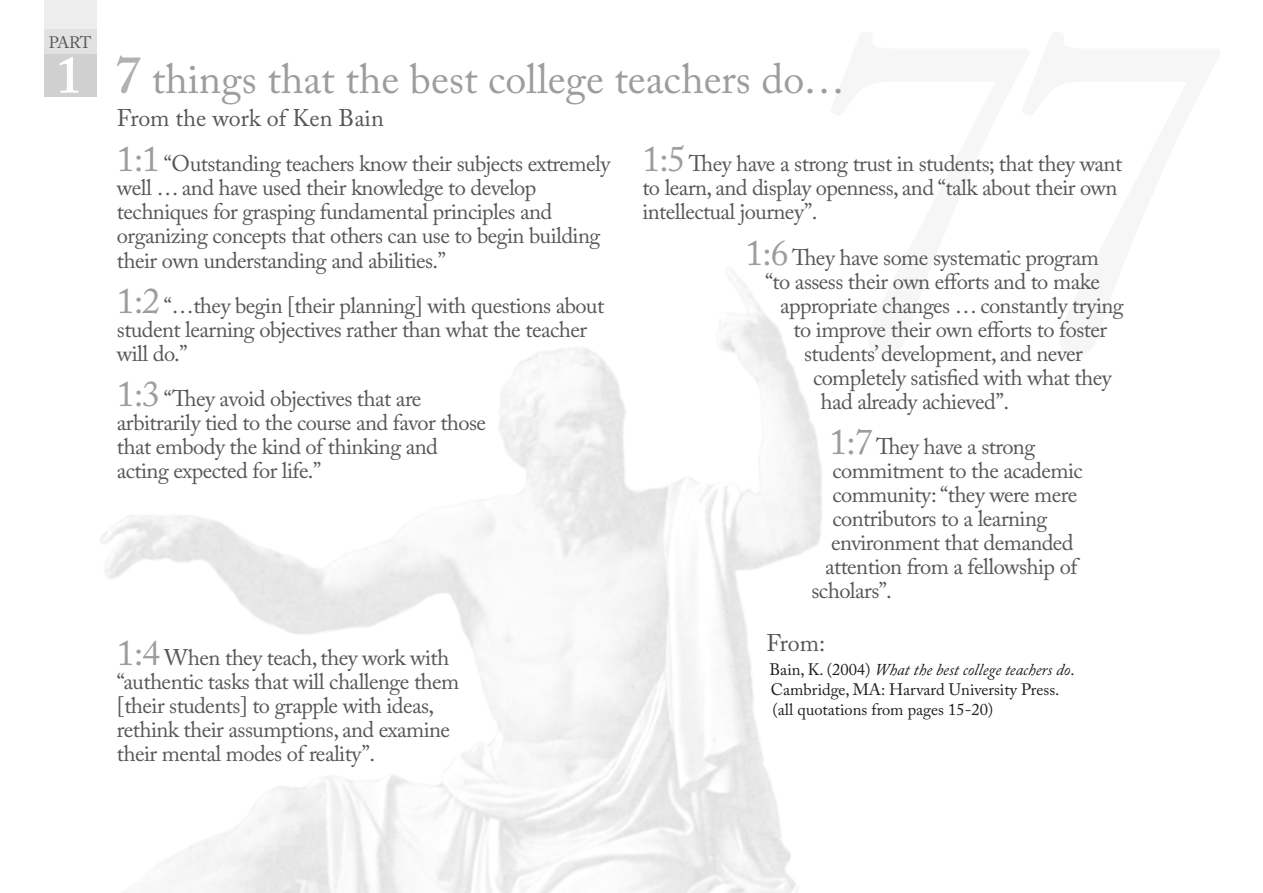
<style>
.page{position:relative;width:1263px;height:893px;background:#fff}
.page>*{position:absolute;margin:0;border:0;box-sizing:border-box;transform-origin:0 0}
.t1{font:600 52.5px "Adobe Caslon Pro";color:#fff}
.t2{font:42px "Adobe Caslon Pro";color:#9d9d9c}
.t3{font:24px "Adobe Caslon Pro";color:#575756}
.t4{font:22.5px/24px "Adobe Caslon Pro";letter-spacing:-.025em;color:#575756}
.t5{font:16.5px/19.8px "Adobe Caslon Pro";color:#1d1d1b}
.t6{font:16.5px "Adobe Caslon Pro";color:#575756}
.s1{font-weight:600;font-size:52.5px;color:#b3b2b2}
.s2{font-size:36px;color:#9d9d9c}
.s3{font-style:italic}
</style>
<div class="page">
<div style="left:44px;top:0;width:53px;height:89px;background:#ededed"></div>
<div style="left:44px;top:54px;width:53px;height:42px;background:#d0d0d0"></div>
<div style="left:44px;top:29px;width:53px;height:25px;background:#e1e1e1"></div>
<p class="t6" style="left:49px;top:33px;width:44px">PART</p>
<h1 class="t1" style="left:56px;top:44px;width:28px">1</h1>
<h2 class="t2" style="left:115px;top:54px;width:732px"><span class="s1">7</span> things that the best college teachers do…</h2>
<p class="t3" style="left:117px;top:104px;width:268px">From the work of Ken Bain</p>
<p class="t4" style="left:117px;top:152px;width:495px"><span class="s2">1:1</span> “Outstanding teachers know their subjects extremely well … and have used their knowledge to develop techniques for grasping fundamental principles and organizing concepts that others can use to begin building their own understanding and abilities.”</p>
<p class="t4" style="left:117px;top:293px;width:489px"><span class="s2">1:2</span> “…they begin [their planning] with questions about student learning objectives rather than what the teacher will do.”</p>
<p class="t4" style="left:117px;top:386px;width:371px"><span class="s2">1:3</span> “They avoid objectives that are arbitrarily tied to the course and favor those that embody the kind of thinking and acting expected for life.”</p>
<p class="t4" style="left:117px;top:645px;width:344px"><span class="s2">1:4</span> When they teach, they work with “authentic tasks that will challenge them [their students] to grapple with ideas, rethink their assumptions, and examine their mental modes of reality”.</p>
<p class="t4" style="left:642px;top:152px;width:481px"><span class="s2">1:5</span> They have a strong trust in students; that they want to learn, and display openness, and “talk about their own intellectual journey”.</p>
<p class="t4" style="left:745px;top:245px;width:355px"><span class="s2">1:6</span> They have some systematic program</p>
<p class="t4" style="left:765px;top:269px;width:336px">“to assess their own efforts and to make</p>
<p class="t4" style="left:780px;top:293px;width:345px">appropriate changes … constantly trying</p>
<p class="t4" style="left:793px;top:317px;width:315px">to improve their own efforts to foster</p>
<p class="t4" style="left:804px;top:341px;width:280px">students’ development, and never</p>
<p class="t4" style="left:813px;top:365px;width:300px">completely satisfied with what they</p>
<p class="t4" style="left:820px;top:389px;width:190px">had already achieved”.</p>
<p class="t4" style="left:829px;top:434px;width:207px"><span class="s2">1:7</span> They have a strong</p>
<p class="t4" style="left:832px;top:458px;width:252px">commitment to the academic</p>
<p class="t4" style="left:832px;top:482px;width:246px">community: “they were mere</p>
<p class="t4" style="left:832px;top:506px;width:216px">contributors to a learning</p>
<p class="t4" style="left:831px;top:530px;width:244px">environment that demanded</p>
<p class="t4" style="left:825px;top:554px;width:254px">attention from a fellowship of</p>
<p class="t4" style="left:811px;top:578px;width:82px">scholars”.</p>
<p class="t3" style="left:766px;top:629px;width:60px">From:</p>
<p class="t5" style="left:769px;top:660px;width:307px">Bain, K. (2004) <span class="s3">What the best college teachers do</span>.<br>Cambridge, MA: Harvard University Press. (all quotations from pages 15-20)</p>
</div>
